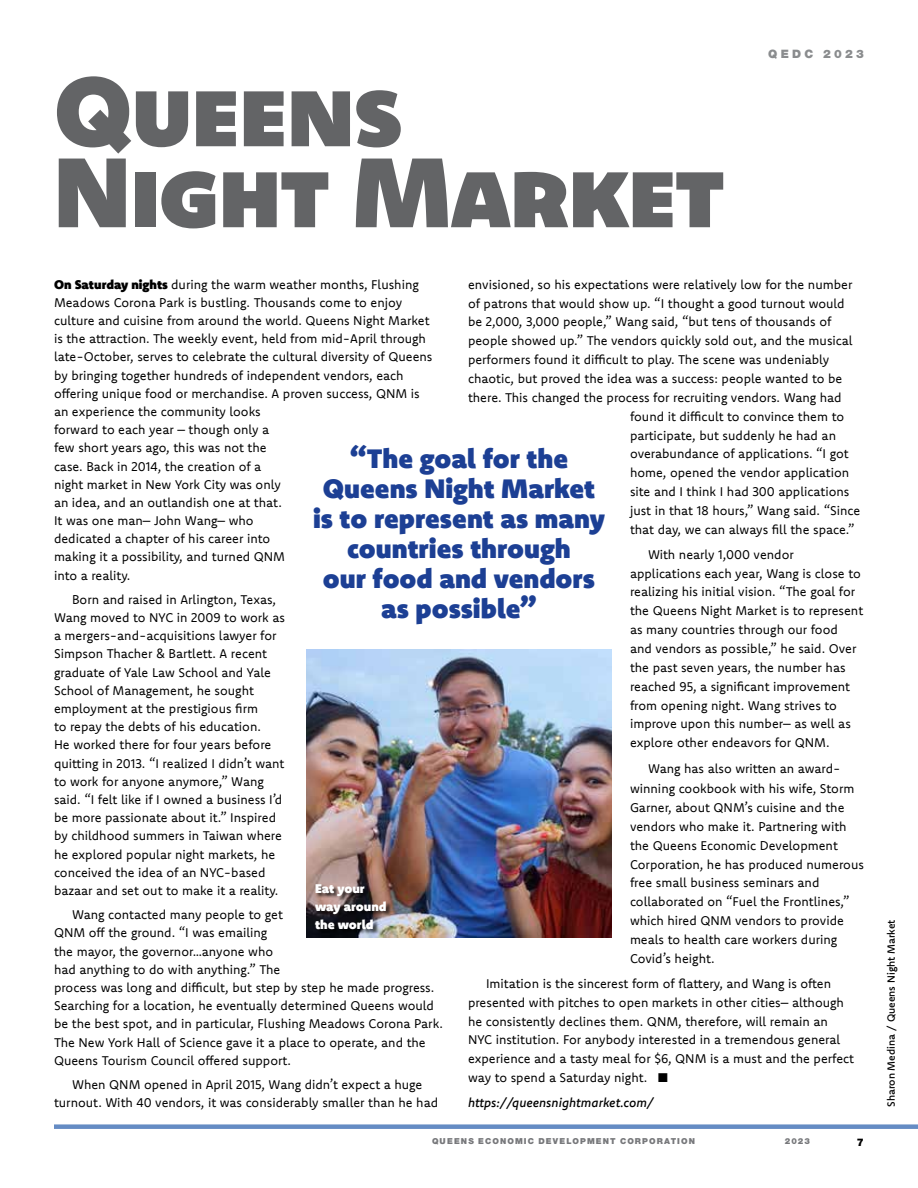
<style>
.page{position:relative;width:918px;height:1188px;background:#fff}
.page>*{position:absolute;margin:0;border:0;box-sizing:border-box;transform-origin:0 0}
.t1{font:99px/81px "Komet Black SC";letter-spacing:-.01em;color:#636466}
.t2{font:900 27px/30px "Komet";color:#1c3f94;text-align:center}
.t3{font:12.75px/18.1px "Komet";color:#000}
.t4{font:italic 500 12.75px "Komet";color:#000}
.t5{font:900 12.75px/18px "Komet";color:#fff}
.t6{font:900 11.7px "Helvetica Neue LT Pro";letter-spacing:.28em;color:#8a8c8e}
.t7{font:500 10.5px "Komet";color:#000}
.t8{font:900 10.5px "Helvetica Neue LT Pro";color:#000}
.t9{font:900 8.25px "Helvetica Neue LT Pro";letter-spacing:.13em;color:#77787b}
.s1{font-weight:900}
</style>
<div class="page">
<div style="left:54px;top:1124px;width:864px;height:5px;background:#658cc4"></div>
<img style="left:306px;top:650px;width:306px;height:288px">
<div style="left:315px;top:884px;width:77px;height:51px;background:#000;opacity:.75"></div>
<h1 class="t1" style="left:54px;top:69px;width:672px">Queens<br>Night Market</h1>
<p class="t6" style="left:768px;top:47px;width:97px">QEDC 2023</p>
<p class="t3" style="left:54px;top:275px;width:380px"><span class="s1">On Saturday nights</span> during the warm weather months, Flushing Meadows Corona Park is bustling. Thousands come to enjoy culture and cuisine from around the world. Queens Night Market is the attraction. The weekly event, held from mid-April through late-October, serves to celebrate the cultural diversity of Queens by bringing together hundreds of independent vendors, each offering unique food or merchandise. A proven success, QNM is an experience the community looks<br>forward to each year – though only a<br>few short years ago, this was not the<br>case. Back in 2014, the creation of a<br>night market in New York City was only<br>an idea, and an outlandish one at that.<br>It was one man– John Wang– who<br>dedicated a chapter of his career into<br>making it a possibility, and turned QNM<br>into a reality.</p>
<p class="t3" style="left:54px;top:590px;width:233px;text-indent:18px">Born and raised in Arlington, Texas, Wang moved to NYC in 2009 to work as a mergers-and-acquisitions lawyer for Simpson Thacher &amp; Bartlett. A recent graduate of Yale Law School and Yale School of Management, he sought employment at the prestigious firm<br>to repay the debts of his education.<br>He worked there for four years before quitting in 2013. “I realized I didn’t want to work for anyone anymore,” Wang said. “I felt like if I owned a business I’d be more passionate about it.” Inspired by childhood summers in Taiwan where he explored popular night markets, he conceived the idea of an NYC-based bazaar and set out to make it a reality.</p>
<p class="t3" style="left:54px;top:905px;width:390px;text-indent:18px">Wang contacted many people to get<br>QNM off the ground. “I was emailing<br>the mayor, the governor…anyone who<br>had anything to do with anything.” The<br>process was long and difficult, but step by step he made progress.<br>Searching for a location, he eventually determined Queens would be the best spot, and in particular, Flushing Meadows Corona Park.<br>The New York Hall of Science gave it a place to operate, and the Queens Tourism Council offered support.</p>
<p class="t3" style="left:54px;top:1075px;width:386px;text-align:center">When QNM opened in April 2015, Wang didn’t expect a huge turnout. With 40 vendors, it was considerably smaller than he had</p>
<p class="t3" style="left:468px;top:275px;width:386px">envisioned, so his expectations were relatively low for the number</p>
<p class="t3" style="left:468px;top:294px;width:378px">of patrons that would show up. “I thought a good turnout would</p>
<p class="t3" style="left:468px;top:313px;width:365px">be 2,000, 3,000 people,” Wang said, “but tens of thousands of</p>
<p class="t3" style="left:468px;top:331px;width:386px">people showed up.” The vendors quickly sold out, and the musical</p>
<p class="t3" style="left:468px;top:350px;width:363px">performers found it difficult to play. The scene was undeniably</p>
<p class="t3" style="left:468px;top:369px;width:376px">chaotic, but proved the idea was a success: people wanted to be</p>
<p class="t3" style="left:468px;top:388px;width:375px">there. This changed the process for recruiting vendors. Wang had</p>
<p class="t3" style="left:630px;top:407px;width:216px">found it difficult to convince them to</p>
<p class="t3" style="left:630px;top:426px;width:208px">participate, but suddenly he had an</p>
<p class="t3" style="left:630px;top:445px;width:220px">overabundance of applications. “I got</p>
<p class="t3" style="left:630px;top:463px;width:221px">home, opened the vendor application</p>
<p class="t3" style="left:630px;top:482px;width:221px">site and I think I had 300 applications</p>
<p class="t3" style="left:630px;top:501px;width:232px">just in that 18 hours,” Wang said. “Since</p>
<p class="t3" style="left:630px;top:520px;width:226px">that day, we can always fill the space.”</p>
<p class="t3" style="left:630px;top:544px;width:235px;line-height:18.9px;text-indent:18px">With nearly 1,000 vendor applications each year, Wang is close to realizing his initial vision. “The goal for the Queens Night Market is to represent as many countries through our food<br>and vendors as possible,” he said. Over the past seven years, the number has reached 95, a significant improvement from opening night. Wang strives to improve upon this number– as well as explore other endeavors for QNM.</p>
<p class="t3" style="left:630px;top:759px;width:236px;line-height:18.9px;text-indent:18px">Wang has also written an award&shy;winning cookbook with his wife, Storm Garner, about QNM’s cuisine and the vendors who make it. Partnering with the Queens Economic Development Corporation, he has produced numerous free small business seminars and collaborated on “Fuel the Frontlines,” which hired QNM vendors to provide meals to health care workers during Covid’s height.</p>
<p class="t3" style="left:468px;top:974px;width:388px;line-height:18.9px;text-indent:18px">Imitation is the sincerest form of flattery, and Wang is often presented with pitches to open markets in other cities– although he consistently declines them. QNM, therefore, will remain an NYC institution. For anybody interested in a tremendous general experience and a tasty meal for $6, QNM is a must and the perfect way to spend a Saturday night. ■</p>
<p class="t4" style="left:468px;top:1094px;width:188px">https://queensnightmarket.com/</p>
<h2 class="t2" style="left:313px;top:443px;width:293px">“The goal for the<br>Queens Night Market is to represent as many countries through<br>our food and vendors as possible”</h2>
<p class="t5" style="left:315px;top:879px;width:73px">Eat your way around the world</p>
<p class="t9" style="left:432px;top:1137px;width:264px">QUEENS ECONOMIC DEVELOPMENT CORPORATION</p>
<p class="t9" style="left:785px;top:1137px;width:27px">2023</p>
<p class="t8" style="left:857px;top:1136px;width:9px">7</p>
<p class="t7" style="left:884px;top:1107px;width:189px;rotate:-90deg">Sharon Medina / Queens Night Market</p>
</div>
